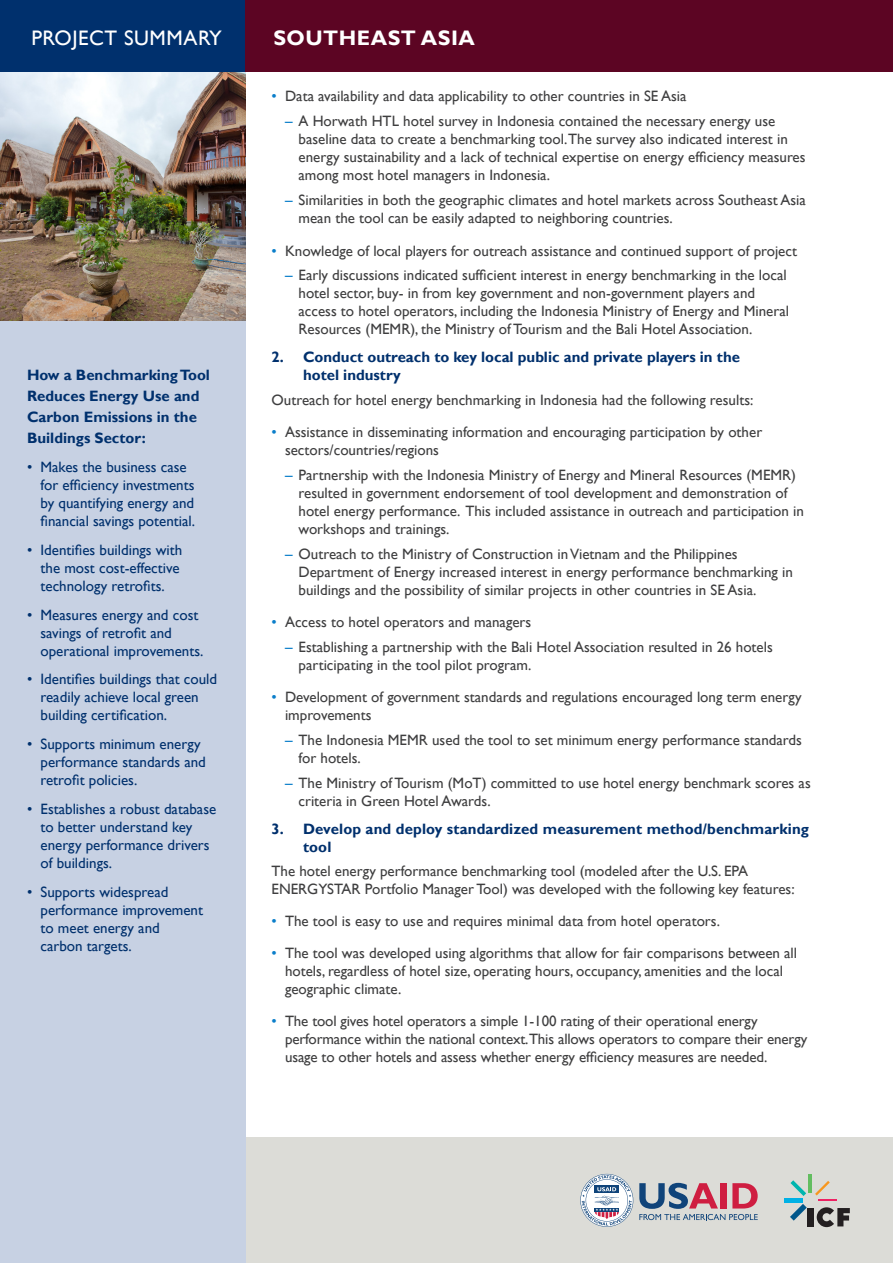
<style>
.page{position:relative;width:893px;height:1263px;background:#fff}
.page>*{position:absolute;margin:0;border:0;box-sizing:border-box;transform-origin:0 0}
.Heading_1{font:21px "Gill Sans";letter-spacing:.025em;color:#fff}
.Heading_1-2{font:700 21px "Gill Sans";letter-spacing:.025em;color:#fff}
.Bullet_2{font:15px/18px "Gill Sans";color:#3e3e3f}
.Bullet_1{font:15px/18px "Gill Sans";color:#3e3e3f}
.Sidebar_Bullet_1{font:15px/18px "Gill Sans";color:#00306d}
.Body_Copy{font:15px/18px "Gill Sans";color:#3e3e3f}
.Numbered{font:700 15px/18px "Gill Sans";color:#00306d}
.Heading_2{font:700 15px/21px "Gill Sans";color:#00306d}
.s1{color:#0a7eca}
</style>
<div class="page">
<div style="left:0;top:1138px;width:893px;height:125px;background:#dcdcd7"></div>
<div style="left:0;top:0;width:246px;height:1263px;background:#c7d1e3"></div>
<div style="left:0;top:0;width:246px;height:72px;background:#00306d"></div>
<div style="left:246px;top:0;width:647px;height:72px;background:#5c0523"></div>
<img style="left:0;top:72px;width:246px;height:248px">
<svg style="left:639px;top:1183px;width:119px;height:37px"></svg>
<svg style="left:580px;top:1174px;width:53px;height:53px"></svg>
<div style="left:807px;top:1208px;width:6px;height:18px;background:#231f20"></div>
<svg style="left:790px;top:1204px;width:17px;height:16px"></svg>
<hr style="left:784px;top:1198px;width:19px;height:4px;background:#00b1e5">
<svg style="left:790px;top:1180px;width:16px;height:16px"></svg>
<hr style="left:809px;top:1174px;width:3px;height:18px;background:#63bd60">
<svg style="left:815px;top:1181px;width:22px;height:20px"></svg>
<svg style="left:817px;top:1207px;width:33px;height:20px"></svg>
<p class="Heading_1" style="left:31px;top:26px;width:192px">PROJECT SUMMARY</p>
<p class="Heading_2" style="left:27px;top:365px;width:185px">How a Benchmarking Tool<br>Reduces Energy Use and<br>Carbon Emissions in the<br>Buildings Sector:</p>
<p class="Sidebar_Bullet_1" style="left:40px;top:458px;width:156px;text-indent:-14px">• Makes the business case for efficiency investments by quantifying energy and financial savings potential.</p>
<p class="Sidebar_Bullet_1" style="left:40px;top:541px;width:143px;text-indent:-14px">• Identifies buildings with the most cost-effective technology retrofits.</p>
<p class="Sidebar_Bullet_1" style="left:40px;top:606px;width:165px;text-indent:-14px">• Measures energy and cost savings of retrofit and operational improvements.</p>
<p class="Sidebar_Bullet_1" style="left:40px;top:671px;width:178px;text-indent:-14px">• Identifies buildings that could readily achieve local green building certification.</p>
<p class="Sidebar_Bullet_1" style="left:40px;top:735px;width:167px;text-indent:-14px">• Supports minimum energy performance standards and retrofit policies.</p>
<p class="Sidebar_Bullet_1" style="left:40px;top:800px;width:177px;text-indent:-14px">• Establishes a robust database to better understand key energy performance drivers of buildings.</p>
<p class="Sidebar_Bullet_1" style="left:40px;top:883px;width:164px;text-indent:-14px">• Supports widespread performance improvement to meet energy and carbon targets.</p>
<p class="Heading_1-2" style="left:273px;top:26px;width:203px">SOUTHEAST ASIA</p>
<p class="Bullet_1" style="left:271px;top:88px;width:417px"><span class="s1">•</span> Data availability and data applicability to other countries in SE Asia</p>
<p class="Bullet_2" style="left:298px;top:112px;width:509px;text-indent:-14px"><span class="s1">–</span> A Horwath HTL hotel survey in Indonesia contained the necessary energy use baseline data to create a benchmarking tool.The survey also indicated interest in energy sustainability and a lack of technical expertise on energy efficiency measures among most hotel managers in Indonesia.</p>
<p class="Bullet_2" style="left:298px;top:191px;width:509px;text-indent:-14px"><span class="s1">–</span> Similarities in both the geographic climates and hotel markets across Southeast Asia mean the tool can be easily adapted to neighboring countries.</p>
<p class="Bullet_1" style="left:271px;top:242px;width:527px"><span class="s1">•</span> Knowledge of local players for outreach assistance and continued support of project</p>
<p class="Bullet_2" style="left:298px;top:267px;width:492px;text-indent:-14px"><span class="s1">–</span> Early discussions indicated sufficient interest in energy benchmarking in the local hotel sector, buy- in from key government and non-government players and access to hotel operators, including the Indonesia Ministry of Energy and Mineral Resources (MEMR), the Ministry of Tourism and the Bali Hotel Association.</p>
<p class="Numbered" style="left:303px;top:349px;width:438px;text-indent:-32px">2. Conduct outreach to key local public and private players in the hotel industry</p>
<p class="Body_Copy" style="left:271px;top:391px;width:483px">Outreach for hotel energy benchmarking in Indonesia had the following results:</p>
<p class="Bullet_1" style="left:285px;top:423px;width:479px;text-indent:-14px"><span class="s1">•</span> Assistance in disseminating information and encouraging participation by other sectors/countries/regions</p>
<p class="Bullet_2" style="left:298px;top:466px;width:507px;text-indent:-14px"><span class="s1">–</span> Partnership with the Indonesia Ministry of Energy and Mineral Resources (MEMR) resulted in government endorsement of tool development and demonstration of hotel energy performance. This included assistance in outreach and participation in workshops and trainings.</p>
<p class="Bullet_2" style="left:298px;top:545px;width:496px;text-indent:-14px"><span class="s1">–</span> Outreach to the Ministry of Construction in Vietnam and the Philippines<br>Department of Energy increased interest in energy performance benchmarking in buildings and the possibility of similar projects in other countries in SE Asia.</p>
<p class="Bullet_1" style="left:271px;top:613px;width:261px"><span class="s1">•</span> Access to hotel operators and managers</p>
<p class="Bullet_2" style="left:298px;top:638px;width:476px;text-indent:-14px"><span class="s1">–</span> Establishing a partnership with the Bali Hotel Association resulted in 26 hotels participating in the tool pilot program.</p>
<p class="Bullet_1" style="left:285px;top:688px;width:518px;text-indent:-14px"><span class="s1">•</span> Development of government standards and regulations encouraged long term energy improvements</p>
<p class="Bullet_2" style="left:298px;top:731px;width:505px;text-indent:-14px"><span class="s1">–</span> The Indonesia MEMR used the tool to set minimum energy performance standards for hotels.</p>
<p class="Bullet_2" style="left:298px;top:774px;width:514px;text-indent:-14px"><span class="s1">–</span> The Ministry of Tourism (MoT) committed to use hotel energy benchmark scores as criteria in Green Hotel Awards.</p>
<p class="Numbered" style="left:303px;top:820px;width:508px;text-indent:-32px">3. Develop and deploy standardized measurement method/benchmarking tool</p>
<p class="Body_Copy" style="left:271px;top:862px;width:525px">The hotel energy performance benchmarking tool (modeled after the U.S. EPA<br>ENERGYSTAR Portfolio Manager Tool) was developed with the following key features:</p>
<p class="Bullet_1" style="left:271px;top:912px;width:450px"><span class="s1">•</span> The tool is easy to use and requires minimal data from hotel operators.</p>
<p class="Bullet_1" style="left:285px;top:944px;width:514px;text-indent:-14px"><span class="s1">•</span> The tool was developed using algorithms that allow for fair comparisons between all hotels, regardless of hotel size, operating hours, occupancy, amenities and the local geographic climate.</p>
<p class="Bullet_1" style="left:285px;top:1013px;width:524px;text-indent:-14px"><span class="s1">•</span> The tool gives hotel operators a simple 1-100 rating of their operational energy performance within the national context.This allows operators to compare their energy usage to other hotels and assess whether energy efficiency measures are needed.</p>
</div>
